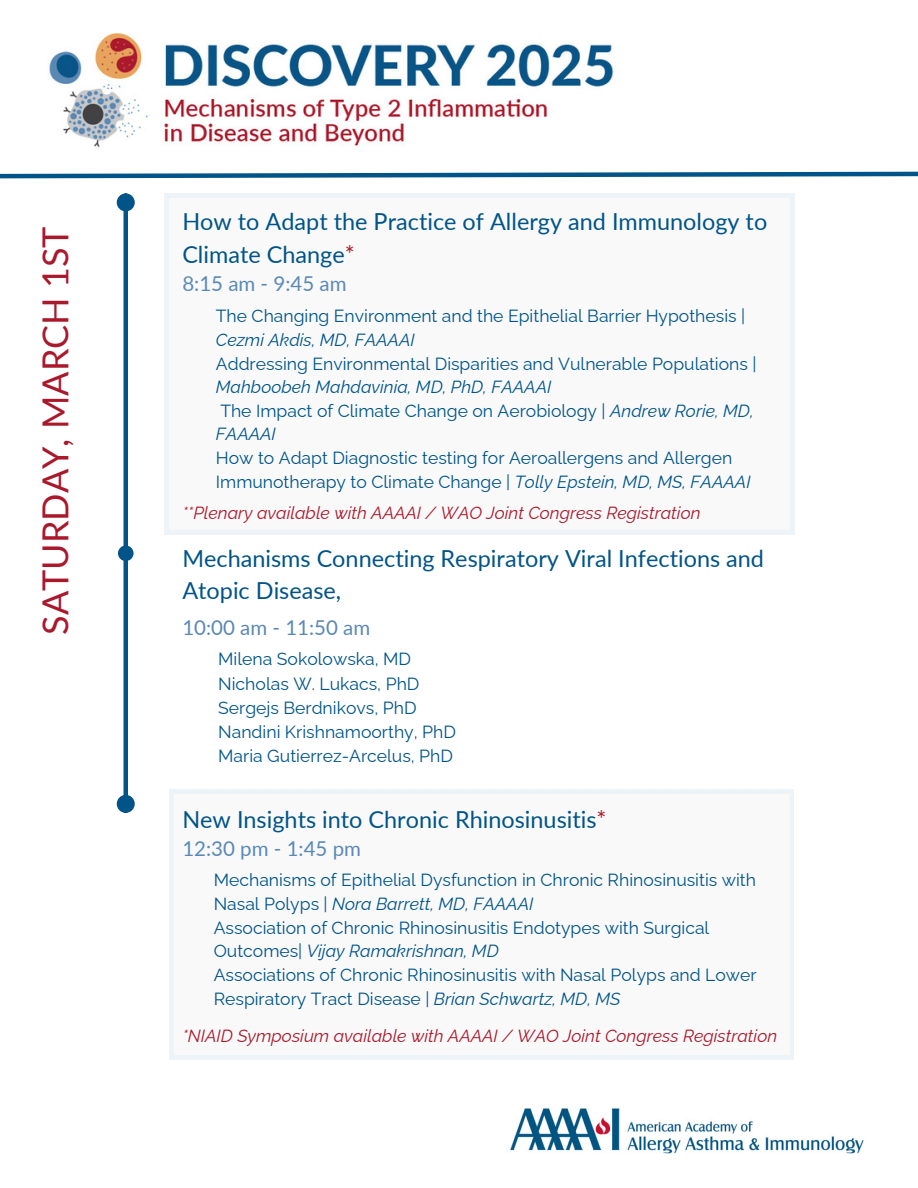
<style>
.page{position:relative;width:918px;height:1188px;background:#fff}
.page>*{position:absolute;margin:0;border:0;box-sizing:border-box;transform-origin:0 0}
.t1{font:36px "Lato";color:#aa182c}
.t2{font:23.4px/31.8px "Lato";color:#005487}
.t3{font:20.55px "Lato";color:#5b89b5}
.t4{font:17.55px/23.7px "Raleway";color:#005487}
.t5{font:italic 17.55px "Raleway";color:#aa182c}
.s1{color:#aa182c}
.s2{font-style:italic}
</style>
<div class="page">
<img style="left:49px;top:33px;width:565px;height:115px">
<svg style="left:0;top:171px;width:918px;height:8px"></svg>
<img style="left:510px;top:1108px;width:354px;height:46px">
<hr style="left:124px;top:210px;width:4px;height:586px;background:#005487">
<div style="left:119px;top:196px;width:14px;height:13px;background:#005487;border-radius:50%"></div>
<div style="left:117px;top:193px;width:18px;height:18px;border:4px solid #005487;border-radius:50%"></div>
<div style="left:119px;top:797px;width:14px;height:14px;background:#005487;border-radius:50%"></div>
<div style="left:117px;top:795px;width:18px;height:18px;border:4px solid #005487;border-radius:50%"></div>
<div style="left:118px;top:545px;width:16px;height:16px;background:#005487;border-radius:50%"></div>
<svg style="left:165px;top:193px;width:629px;height:341px"></svg>
<svg style="left:170px;top:789px;width:624px;height:270px"></svg>
<p class="t1" style="left:33px;top:635px;width:410px;rotate:-90deg">SATURDAY, MARCH 1ST</p>
<p class="t2" style="left:182px;top:205px;width:587px;line-height:32.7px">How to Adapt the Practice of Allergy and Immunology to<br>Climate Change<span class="s1">*</span></p>
<p class="t3" style="left:182px;top:271px;width:166px">8:15 am - 9:45 am</p>
<h2 class="t4" style="left:216px;top:304px;width:531px">The Changing Environment and the Epithelial Barrier Hypothesis |<br><span class="s2">Cezmi Akdis, MD, FAAAAI</span></h2>
<h3 class="t4" style="left:216px;top:352px;width:542px">Addressing Environmental Disparities and Vulnerable Populations |<br><span class="s2">Mahboobeh Mahdavinia, MD, PhD, FAAAAI</span></h3>
<p class="t4" style="left:216px;top:399px;width:539px">The Impact of Climate Change on Aerobiology | <span class="s2">Andrew Rorie, MD,<br>FAAAAI</span></p>
<p class="t4" style="left:216px;top:446px;width:536px">How to Adapt Diagnostic testing for Aeroallergens and Allergen<br>Immunotherapy to Climate Change | <span class="s2">Tolly Epstein, MD, MS, FAAAAI</span></p>
<p class="t5" style="left:182px;top:503px;width:520px">**Plenary available with AAAAI / WAO Joint Congress Registration</p>
<h3 class="t2" style="left:182px;top:542px;width:583px">Mechanisms Connecting Respiratory Viral Infections and<br>Atopic Disease,</h3>
<p class="t3" style="left:182px;top:614px;width:190px">10:00 am - 11:50 am</p>
<h2 class="t4" style="left:218px;top:647px;width:194px">Milena Sokolowska, MD</h2>
<h3 class="t4" style="left:218px;top:672px;width:203px">Nicholas W. Lukacs, PhD</h3>
<p class="t4" style="left:218px;top:696px;width:200px">Sergejs Berdnikovs, PhD</p>
<p class="t4" style="left:218px;top:720px;width:239px">Nandini Krishnamoorthy, PhD</p>
<p class="t4" style="left:218px;top:744px;width:236px">Maria Gutierrez-Arcelus, PhD</p>
<p class="t2" style="left:182px;top:803px;width:426px">New Insights into Chronic Rhinosinusitis<span class="s1">*</span></p>
<p class="t3" style="left:182px;top:836px;width:180px">12:30 pm - 1:45 pm</p>
<p class="t4" style="left:214px;top:868px;width:544px">Mechanisms of Epithelial Dysfunction in Chronic Rhinosinusitis with<br>Nasal Polyps | <span class="s2">Nora Barrett, MD, FAAAAI</span></p>
<p class="t4" style="left:214px;top:916px;width:497px">Association of Chronic Rhinosinusitis Endotypes with Surgical<br>Outcomes| <span class="s2">Vijay Ramakrishnan, MD</span></p>
<p class="t4" style="left:214px;top:963px;width:544px">Associations of Chronic Rhinosinusitis with Nasal Polyps and Lower<br>Respiratory Tract Disease | <span class="s2">Brian Schwartz, MD, MS</span></p>
<h2 class="t5" style="left:182px;top:1026px;width:596px">*NIAID Symposium available with AAAAI / WAO Joint Congress Registration</h2>
</div>
